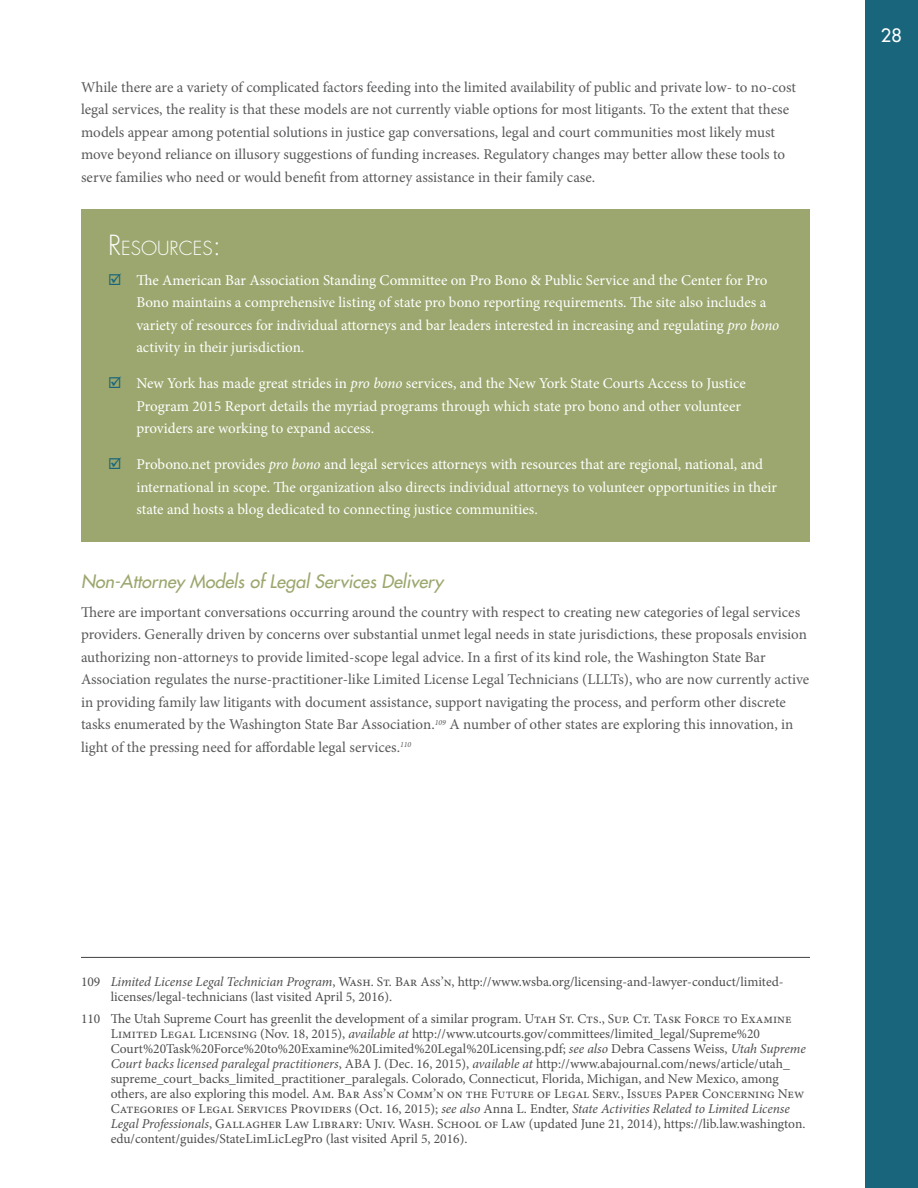
<style>
.page{position:relative;width:918px;height:1188px;background:#fff}
.page>*{position:absolute;margin:0;border:0;box-sizing:border-box;transform-origin:0 0}
.Subhead_Reversed{font:300 18.9px "Futura Std";color:#fff}
.Body_Subhead_Italic{font:italic 500 18px "Futura Std";color:#9ba76e}
.t1{font:500 18px "Futura Std";color:#fff}
.Body{font:15px/22.5px "Minion Pro";letter-spacing:-.005em;color:#58595b}
.Resources_List{font:15px/22.5px "Minion Pro";letter-spacing:-.005em;color:#fff}
.Footnote_Copy{font:13.5px/15px "Minion Pro";color:#4d4d4f}
.s1{font-size:27px}
.s2{color:#18657c}
.s3{font-style:italic}
</style>
<div class="page">
<div style="left:865px;top:0;width:53px;height:1188px;background:#18657c"></div>
<div style="left:81px;top:209px;width:729px;height:333px;background:#9ba76e"></div>
<hr style="left:81px;top:957px;width:729px;height:1px;background:#414042">
<p class="Body" style="left:81px;top:76px;width:717px">While there are a variety of complicated factors feeding into the limited availability of public and private low- to no-cost legal services, the reality is that these models are not currently viable options for most litigants. To the extent that these models appear among potential solutions in justice gap conversations, legal and court communities most likely must move beyond reliance on illusory suggestions of funding increases. Regulatory changes may better allow these tools to serve families who need or would benefit from attorney assistance in their family case.</p>
<p class="Subhead_Reversed" style="left:108px;top:237px;width:115px"><span class="s1">R</span>ESOURCES <span class="s1">:</span></p>
<p class="Resources_List" style="left:136px;top:269px;width:644px;text-indent:-28px"><span class="s2">☑</span> The American Bar Association Standing Committee on Pro Bono &amp; Public Service and the Center for Pro Bono maintains a comprehensive listing of state pro bono reporting requirements. The site also includes a variety of resources for individual attorneys and bar leaders interested in increasing and regulating <span class="s3">pro bono </span>activity in their jurisdiction.</p>
<p class="Resources_List" style="left:136px;top:372px;width:611px;text-indent:-28px"><span class="s2">☑</span> New York has made great strides in <span class="s3">pro bono</span> services, and the New York State Courts Access to Justice<br>Program 2015 Report details the myriad programs through which state pro bono and other volunteer providers are working to expand access.</p>
<p class="Resources_List" style="left:136px;top:453px;width:642px;text-indent:-28px"><span class="s2">☑</span> Probono.net provides <span class="s3">pro bono</span> and legal services attorneys with resources that are regional, national, and international in scope. The organization also directs individual attorneys to volunteer opportunities in their state and hosts a blog dedicated to connecting justice communities.</p>
<p class="Body_Subhead_Italic" style="left:81px;top:570px;width:364px">Non-Attorney Models of Legal Services Delivery</p>
<p class="Body" style="left:81px;top:601px;width:730px">There are important conversations occurring around the country with respect to creating new categories of legal services providers. Generally driven by concerns over substantial unmet legal needs in state jurisdictions, these proposals envision authorizing non-attorneys to provide limited-scope legal advice. In a first of its kind role, the Washington State Bar Association regulates the nurse-practitioner-like Limited License Legal Technicians (LLLTs), who are now currently active in providing family law litigants with document assistance, support navigating the process, and perform other discrete tasks enumerated by the Washington State Bar Association.<sup>109</sup> A number of other states are exploring this innovation, in light of the pressing need for affordable legal services.<sup>110</sup></p>
<p class="t1" style="left:881px;top:24px;width:22px">28</p>
<p class="Footnote_Copy" style="left:111px;top:974px;width:675px;text-indent:-30px">109 <span class="s3">Limited License Legal Technician Program</span>, Wash. St. Bar Ass’n, http://www.wsba.org/licensing-and-lawyer-conduct/limited&shy;licenses/legal-technicians (last visited April 5, 2016).</p>
<p class="Footnote_Copy" style="left:111px;top:1011px;width:697px;text-indent:-30px">110 The Utah Supreme Court has greenlit the development of a similar program. Utah St. Cts., Sup. Ct. Task Force to Examine Limited Legal Licensing (Nov. 18, 2015), <span class="s3">available at</span> http://www.utcourts.gov/committees/limited_legal/Supreme%20<br>Court%20Task%20Force%20to%20Examine%20Limited%20Legal%20Licensing.pdf; <span class="s3">see also</span> Debra Cassens Weiss, <span class="s3">Utah Supreme Court backs licensed paralegal practitioners</span>, ABA J. (Dec. 16, 2015), <span class="s3">available at</span> http://www.abajournal.com/news/article/utah_ supreme_court_backs_limited_practitioner_paralegals. Colorado, Connecticut, Florida, Michigan, and New Mexico, among others, are also exploring this model. Am. Bar Ass’n Comm’n on the Future of Legal Serv., Issues Paper Concerning New Categories of Legal Services Providers (Oct. 16, 2015); <span class="s3">see also</span> Anna L. Endter, <span class="s3">State Activities Related to Limited License Legal Professionals</span>, Gallagher Law Library: Univ. Wash. School of Law (updated June 21, 2014), https://lib.law.washington. edu/content/guides/StateLimLicLegPro (last visited April 5, 2016).</p>
</div>
